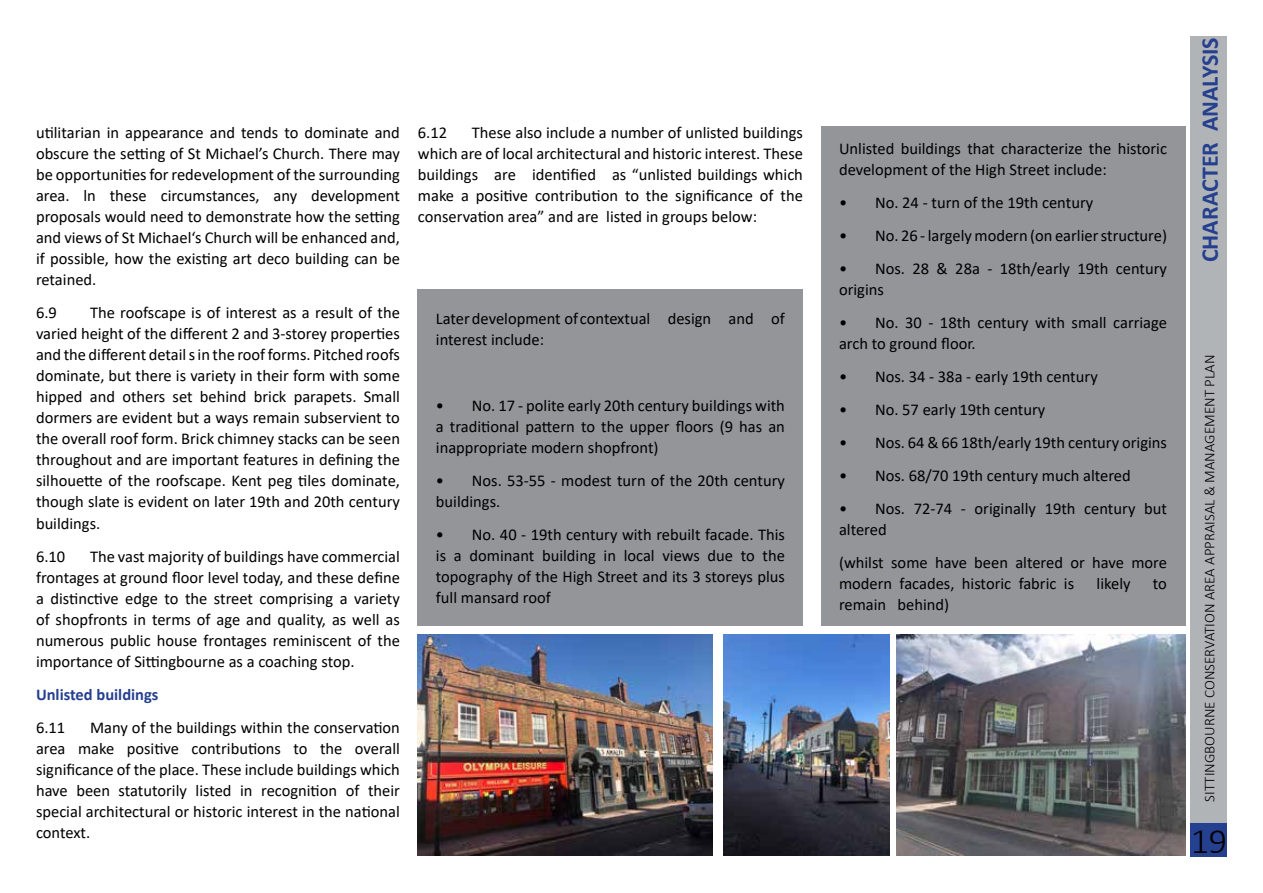
<style>
.page{position:relative;width:1263px;height:893px;background:#fff}
.page>*{position:absolute;margin:0;border:0;box-sizing:border-box;transform-origin:0 0}
.t1{font:300 36px "Calibri";color:#000}
.t2{font:700 24px "Calibri";color:#25408f}
.t3{font:16.5px/21px "Calibri";color:#000;text-align:justify}
.t4{font:700 16.5px "Calibri";color:#25408f}
.t5{font:300 15px "Calibri";color:#000}
</style>
<div class="page">
<div style="left:1191px;top:823px;width:36px;height:34px;background:#25408f"></div>
<div style="left:1191px;top:36px;width:36px;height:787px;background:#b1b4b6"></div>
<div style="left:418px;top:289px;width:385px;height:336px;background:#939598"></div>
<div style="left:821px;top:126px;width:364px;height:499px;background:#939598"></div>
<img style="left:418px;top:634px;width:295px;height:222px">
<img style="left:724px;top:634px;width:165px;height:222px">
<img style="left:896px;top:634px;width:289px;height:222px">
<p class="t3" style="left:36px;top:122px;width:365px">utilitarian in appearance and tends to dominate and obscure the setting of St Michael’s Church. There may be opportunities for redevelopment of the surrounding area. ln these circumstances, any development proposals would need to demonstrate how the setting and views of St Michael‘s Church will be enhanced and, if possible, how the existing art deco building can be retained.</p>
<p class="t3" style="left:36px;top:302px;width:22px">6.9</p>
<p class="t3" style="left:36px;top:302px;width:365px;text-indent:54px">The roofscape is of interest as a result of the varied height of the different 2 and 3-storey properties and the different detail s in the roof forms. Pitched roofs dominate, but there is variety in their form with some hipped and others set behind brick parapets. Small dormers are evident but a ways remain subservient to the overall roof form. Brick chimney stacks can be seen throughout and are important features in defining the silhouette of the roofscape. Kent peg tiles dominate, though slate is evident on later 19th and 20th century buildings.</p>
<p class="t3" style="left:36px;top:545px;width:31px">6.10</p>
<p class="t3" style="left:36px;top:545px;width:365px;text-indent:54px">The vast majority of buildings have commercial frontages at ground floor level today, and these define a distinctive edge to the street comprising a variety of shopfronts in terms of age and quality, as well as numerous public house frontages reminiscent of the importance of Sittingbourne as a coaching stop.</p>
<p class="t4" style="left:36px;top:682px;width:124px">Unlisted buildings</p>
<p class="t3" style="left:36px;top:716px;width:31px">6.11</p>
<p class="t3" style="left:36px;top:716px;width:365px;text-indent:54px">Many of the buildings within the conservation area make positive contributions to the overall significance of the place. These include buildings which have been statutorily listed in recognition of their special architectural or historic interest in the national context.</p>
<p class="t3" style="left:418px;top:122px;width:387px;text-indent:54px">These also include a number of unlisted buildings which are of local architectural and historic interest. These buildings are identified as “unlisted buildings which make a positive contribution to the significance of the conservation area” and are listed in groups below:</p>
<p class="t3" style="left:418px;top:122px;width:31px">6.12</p>
<p class="t3" style="left:436px;top:307px;width:351px">Laterdevelopment ofcontextual design and of interest include:</p>
<p class="t3" style="left:436px;top:394px;width:351px">• No. 17 - polite early 20th century buildings with a traditional pattern to the upper floors (9 has an inappropriate modern shopfront)</p>
<p class="t3" style="left:436px;top:469px;width:351px">• Nos. 53-55 - modest turn of the 20th century buildings.</p>
<p class="t3" style="left:436px;top:523px;width:351px">• No. 40 - 19th century with rebuilt facade. This is a dominant building in local views due to the topography of the High Street and its 3 storeys plus full mansard roof</p>
<p class="t3" style="left:839px;top:138px;width:329px">Unlisted buildings that characterize the historic development of the High Street include:</p>
<p class="t3" style="left:839px;top:192px;width:256px">• No. 24 - turn of the 19th century</p>
<p class="t3" style="left:839px;top:225px;width:329px">• No. 26 - largely modern (on earlier structure)</p>
<p class="t3" style="left:839px;top:258px;width:329px">• Nos. 28 &amp; 28a - 18th/early 19th century origins</p>
<p class="t3" style="left:839px;top:312px;width:329px">• No. 30 - 18th century with small carriage arch to ground floor.</p>
<p class="t3" style="left:839px;top:366px;width:260px">• Nos. 34 - 38a - early 19th century</p>
<p class="t3" style="left:839px;top:399px;width:208px">• No. 57 early 19th century</p>
<p class="t3" style="left:839px;top:432px;width:329px">• Nos. 64 &amp; 66 18th/early 19th century origins</p>
<p class="t3" style="left:839px;top:465px;width:293px">• Nos. 68/70 19th century much altered</p>
<p class="t3" style="left:839px;top:498px;width:329px">• Nos. 72-74 - originally 19th century but altered</p>
<p class="t3" style="left:839px;top:552px;width:329px">(whilst some have been altered or have more modern facades, historic fabric is</p>
<p class="t3" style="left:1096px;top:573px;width:36px">likely</p>
<p class="t3" style="left:1153px;top:573px;width:16px">to</p>
<p class="t3" style="left:839px;top:594px;width:112px">remain behind)</p>
<h2 class="t2" style="left:1193px;top:262px;width:227px;rotate:-90deg">CHARACTER ANALYSIS</h2>
<p class="t5" style="left:1200px;top:802px;width:448px;rotate:-90deg">SITTINGBOURNE CONSERVATION AREA APPRAISAL &amp; MANAGEMENT PLAN</p>
<h1 class="t1" style="left:1191px;top:819px;width:38px">19</h1>
</div>
